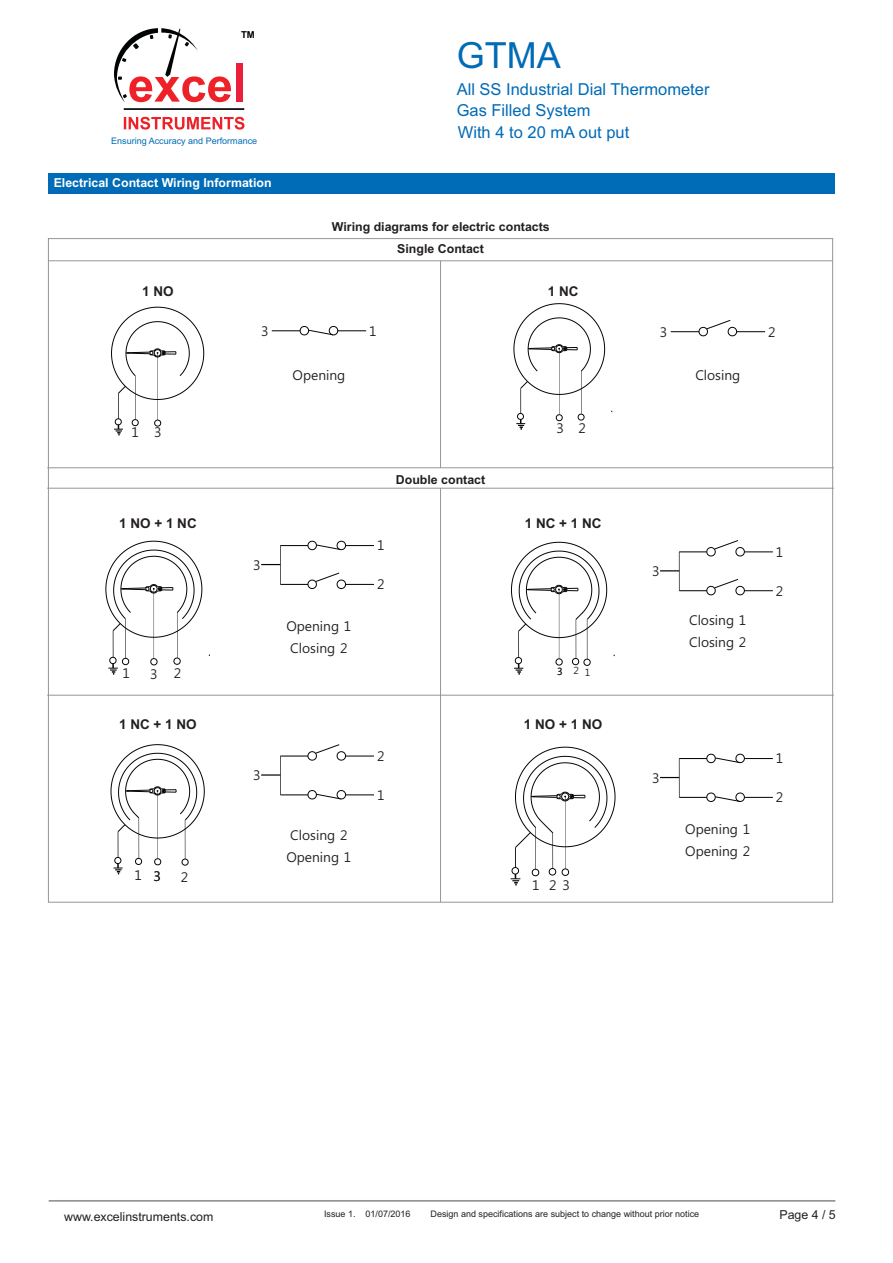
<style>
.page{position:relative;width:893px;height:1263px;background:#fff}
.page>*{position:absolute;margin:0;border:0;box-sizing:border-box;transform-origin:0 0}
.t1{font:36px "Arial";color:#006bb6}
.t2{font:16.5px/20.5px "Arial";color:#006bb6}
.t3{font:13.5px/22px "Malgun Gothic";color:#231f20}
.t4{font:700 13.5px "Arial";color:#231f20}
.t5{font:700 12.3px/22.2px "Arial";color:#231f20;text-align:center}
.t6{font:700 12.3px "Arial";color:#fff}
.t7{font:12.3px "Arial";color:#231f20}
.t8{font:10.05px "Malgun Gothic";color:#231f20}
.t9{font:700 9.6px "Arial";color:#010303}
.t10{font:9px "Arial";color:#231f20}
.t11{font:9px "Arial";color:#006bb6}
</style>
<div class="page">
<div style="left:48px;top:174px;width:787px;height:20px;background:#006bb6"></div>
<svg style="left:511px;top:746px;width:105px;height:139px"></svg>
<hr style="left:679px;top:758px;width:1px;height:39px;background:#040504">
<svg style="left:660px;top:777px;width:19px;height:1px"></svg>
<svg style="left:679px;top:792px;width:94px;height:10px"></svg>
<svg style="left:679px;top:753px;width:94px;height:10px"></svg>
<svg style="left:110px;top:744px;width:95px;height:130px"></svg>
<hr style="left:280px;top:756px;width:1px;height:39px;background:#040504">
<svg style="left:261px;top:775px;width:19px;height:1px"></svg>
<svg style="left:280px;top:744px;width:94px;height:17px"></svg>
<svg style="left:280px;top:790px;width:94px;height:10px"></svg>
<svg style="left:280px;top:540px;width:94px;height:10px"></svg>
<svg style="left:280px;top:572px;width:94px;height:17px"></svg>
<hr style="left:280px;top:546px;width:1px;height:38px;background:#040504">
<svg style="left:261px;top:564px;width:19px;height:1px"></svg>
<svg style="left:105px;top:540px;width:98px;height:134px"></svg>
<svg style="left:511px;top:542px;width:96px;height:132px"></svg>
<svg style="left:679px;top:579px;width:94px;height:16px"></svg>
<hr style="left:679px;top:552px;width:1px;height:39px;background:#040504">
<svg style="left:660px;top:571px;width:19px;height:1px"></svg>
<svg style="left:679px;top:540px;width:94px;height:17px"></svg>
<svg style="left:272px;top:326px;width:94px;height:10px"></svg>
<svg style="left:111px;top:306px;width:93px;height:129px"></svg>
<svg style="left:513px;top:303px;width:92px;height:127px"></svg>
<svg style="left:671px;top:320px;width:94px;height:17px"></svg>
<hr style="left:48px;top:260px;width:784px;height:1px;background:#939598">
<hr style="left:440px;top:261px;width:1px;height:207px;background:#939598">
<hr style="left:47px;top:467px;width:787px;height:1px;background:#939598">
<hr style="left:47px;top:488px;width:787px;height:1px;background:#939598">
<hr style="left:440px;top:488px;width:1px;height:414px;background:#939598">
<hr style="left:47px;top:695px;width:787px;height:1px;background:#939598">
<hr style="left:49px;top:1200px;width:786px;height:2px;background:#939598">
<div style="left:236px;top:63px;width:7px;height:39px;background:#eb1f3a"></div>
<svg style="left:114px;top:28px;width:117px;height:75px"></svg>
<hr style="left:124px;top:108px;width:120px;height:2px;background:#040808">
<svg style="left:124px;top:117px;width:120px;height:13px"></svg>
<p class="t9" style="left:241px;top:31px;width:15px">TM</p>
<p class="t11" style="left:111px;top:138px;width:148px">Ensuring Accuracy and Performance</p>
<p class="t6" style="left:54px;top:178px;width:219px">Electrical Contact Wiring Information</p>
<p class="t4" style="left:142px;top:286px;width:33px">1 NO</p>
<h1 class="t1" style="left:457px;top:41px;width:106px">GTMA</h1>
<p class="t2" style="left:457px;top:81px;width:254px">All SS Industrial Dial Thermometer<br>Gas Filled System</p>
<p class="t2" style="left:458px;top:124px;width:173px">With 4 to 20 mA out put</p>
<p class="t5" style="left:332px;top:216px;width:219px">Wiring diagrams for electric contacts<br>Single Contact</p>
<p class="t4" style="left:548px;top:286px;width:32px">1 NC</p>
<p class="t3" style="left:261px;top:321px;width:9px">3</p>
<p class="t3" style="left:369px;top:321px;width:9px">1</p>
<p class="t3" style="left:293px;top:365px;width:54px">Opening</p>
<p class="t3" style="left:660px;top:322px;width:9px">3</p>
<p class="t3" style="left:768px;top:321px;width:9px">2</p>
<p class="t3" style="left:695px;top:365px;width:47px">Closing</p>
<p class="t3" style="left:131px;top:422px;width:32px">1 3</p>
<p class="t3" style="left:556px;top:417px;width:31px">3 2</p>
<p class="t5" style="left:396px;top:469px;width:91px">Double contact</p>
<p class="t4" style="left:119px;top:518px;width:79px">1 NO + 1 NC</p>
<p class="t4" style="left:525px;top:518px;width:78px">1 NC + 1 NC</p>
<p class="t3" style="left:377px;top:535px;width:9px">1</p>
<p class="t3" style="left:776px;top:542px;width:9px">1</p>
<p class="t3" style="left:253px;top:554px;width:9px">3</p>
<p class="t3" style="left:652px;top:561px;width:9px">3</p>
<p class="t3" style="left:377px;top:574px;width:9px">2</p>
<p class="t3" style="left:776px;top:580px;width:9px">2</p>
<p class="t3" style="left:286px;top:616px;width:66px">Opening 1</p>
<p class="t3" style="left:290px;top:638px;width:59px">Closing 2</p>
<p class="t3" style="left:689px;top:610px;width:59px">Closing 1<br>Closing 2</p>
<p class="t3" style="left:122px;top:663px;width:9px">1</p>
<p class="t3" style="left:150px;top:663px;width:33px">3 2</p>
<p class="t8" style="left:557px;top:666px;width:35px">3 21</p>
<p class="t4" style="left:119px;top:719px;width:79px">1 NC + 1 NO</p>
<p class="t4" style="left:524px;top:719px;width:80px">1 NO + 1 NO</p>
<p class="t3" style="left:377px;top:746px;width:9px">2</p>
<p class="t3" style="left:776px;top:748px;width:9px">1</p>
<p class="t3" style="left:253px;top:765px;width:9px">3</p>
<p class="t3" style="left:652px;top:767px;width:9px">3</p>
<p class="t3" style="left:377px;top:785px;width:9px">1</p>
<p class="t3" style="left:776px;top:787px;width:9px">2</p>
<p class="t3" style="left:286px;top:825px;width:66px">Closing 2<br>Opening 1</p>
<p class="t3" style="left:685px;top:818px;width:66px">Opening 1<br>Opening 2</p>
<p class="t3" style="left:134px;top:865px;width:28px">1 3</p>
<p class="t3" style="left:181px;top:867px;width:9px">2</p>
<p class="t3" style="left:532px;top:875px;width:39px">1 23</p>
<p class="t7" style="left:64px;top:1212px;width:151px">www.excelinstruments.com</p>
<p class="t10" style="left:324px;top:1210px;width:88px">Issue 1. 01/07/2016</p>
<p class="t10" style="left:431px;top:1210px;width:270px">Design and specifications are subject to change without prior notice</p>
<p class="t7" style="left:779px;top:1210px;width:58px">Page 4 / 5</p>
</div>
